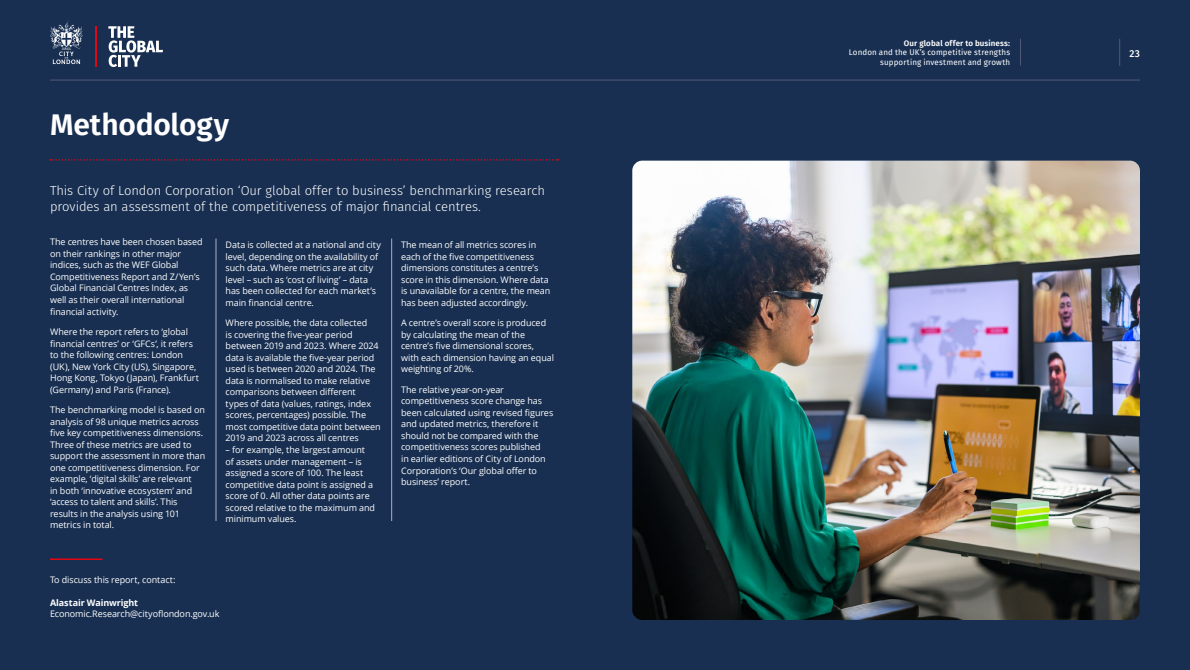
<style>
.page{position:relative;width:1190px;height:670px;background:#182f51}
.page>*{position:absolute;margin:0;border:0;box-sizing:border-box;transform-origin:0 0}
.Titles_big_red{font:600 30px "Fira Sans";letter-spacing:-.005em;color:#fff}
.Standfirst{font:300 13px/16.6px "Fira Sans";letter-spacing:-.005em;color:#fff}
.t1{font:500 10px "Fira Sans";color:#fff}
.Body{font:9px/11.5px "Open Sans";letter-spacing:-.01em;color:#fff}
.t2{font:8px/9.6px "Fira Sans";letter-spacing:.015em;color:#fff;text-align:right}
.t3{font:600 8px "Fira Sans";letter-spacing:.015em;color:#fff}
.s1{font-weight:700}
</style>
<div class="page">
<hr style="left:216px;top:239px;width:1px;height:282px;background:#afaebf">
<hr style="left:391px;top:239px;width:1px;height:282px;background:#afaebf">
<svg style="left:50px;top:159px;width:509px;height:2px"></svg>
<hr style="left:50px;top:558px;width:53px;height:2px;background:#e30613">
<img style="left:632px;top:161px;width:508px;height:459px">
<svg style="left:108px;top:26px;width:55px;height:41px"></svg>
<svg style="left:50px;top:21px;width:33px;height:43px"></svg>
<hr style="left:95px;top:26px;width:1px;height:41px;background:#e30613">
<svg style="left:1020px;top:39px;width:1px;height:27px"></svg>
<svg style="left:1119px;top:39px;width:1px;height:27px"></svg>
<hr style="left:50px;top:80px;width:1090px;height:1px;background:#525a78">
<h1 class="Titles_big_red" style="left:50px;top:100px;width:181px">Methodology</h1>
<h2 class="Standfirst" style="left:50px;top:182px;width:497px">This City of London Corporation ‘Our global offer to business’ benchmarking research provides an assessment of the competitiveness of major financial centres.</h2>
<p class="Body" style="left:50px;top:236px;width:154px">The centres have been chosen based on their rankings in other major indices, such as the WEF Global<br>Competitiveness Report and Z/Yen’s<br>Global Financial Centres Index, as well as their overall international financial activity.</p>
<p class="Body" style="left:50px;top:326px;width:151px">Where the report refers to ‘global financial centres’ or ‘GFCs’, it refers to the following centres: London (UK), New York City (US), Singapore, Hong Kong, Tokyo (Japan), Frankfurt (Germany) and Paris (France).</p>
<p class="Body" style="left:50px;top:404px;width:157px">The benchmarking model is based on analysis of 98 unique metrics across five key competitiveness dimensions.<br>Three of these metrics are used to support the assessment in more than one competitiveness dimension. For example, ‘digital skills’ are relevant<br>in both ‘innovative ecosystem’ and ‘access to talent and skills’. This results in the analysis using 101 metrics in total.</p>
<p class="Body" style="left:401px;top:239px;width:151px">The mean of all metrics scores in each of the five competitiveness dimensions constitutes a centre’s score in this dimension. Where data is unavailable for a centre, the mean has been adjusted accordingly.</p>
<p class="Body" style="left:401px;top:317px;width:154px">A centre’s overall score is produced by calculating the mean of the centre’s five dimensional scores, with each dimension having an equal weighting of 20%.</p>
<p class="Body" style="left:401px;top:384px;width:154px">The relative year-on-year competitiveness score change has been calculated using revised figures and updated metrics, therefore it should not be compared with the competitiveness scores published<br>in earlier editions of City of London<br>Corporation’s ‘Our global offer to business’ report.</p>
<p class="Body" style="left:226px;top:239px;width:157px">Data is collected at a national and city level, depending on the availability of such data. Where metrics are at city level – such as ‘cost of living’ – data has been collected for each market’s main financial centre.</p>
<p class="Body" style="left:226px;top:317px;width:157px">Where possible, the data collected<br>is covering the five-year period between 2019 and 2023. Where 2024 data is available the five-year period used is between 2020 and 2024. The data is normalised to make relative comparisons between different<br>types of data (values, ratings, index scores, percentages) possible. The most competitive data point between 2019 and 2023 across all centres</p>
<p class="Body" style="left:226px;top:444px;width:151px">– for example, the largest amount of assets under management – is assigned a score of 100. The least competitive data point is assigned a score of 0. All other data points are scored relative to the maximum and minimum values.</p>
<p class="Body" style="left:50px;top:573px;width:127px">To discuss this report, contact:</p>
<p class="Body" style="left:50px;top:597px;width:171px"><span class="s1">Alastair Wainwright<br></span>Economic.Research@cityoflondon.gov.uk</p>
<p class="t3" style="left:904px;top:36px;width:108px">Our global offer to business:</p>
<p class="t2" style="left:849px;top:48px;width:163px">London and the UK’s competitive strengths supporting investment and growth</p>
<p class="t1" style="left:1130px;top:46px;width:12px">23</p>
</div>
